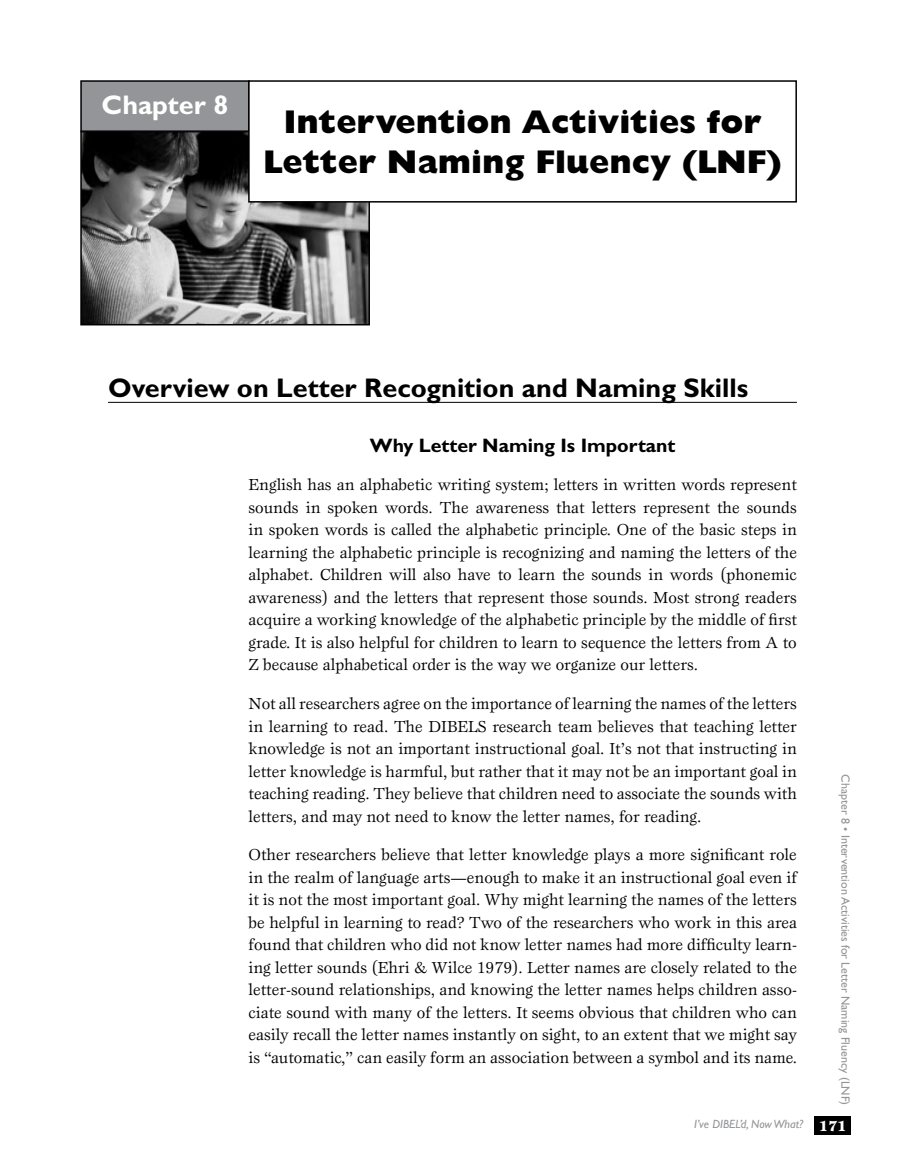
<style>
.page{position:relative;width:905px;height:1175px;background:#fff}
.page>*{position:absolute;margin:0;border:0;box-sizing:border-box;transform-origin:0 0}
.t1{font:800 33px/39.6px "Gill Sans Std";color:#000;text-align:center}
.t2{font:700 27px "Gill Sans Std";color:#000}
.t3{font:700 27px "Gill Sans Std";color:#fff}
.t4{font:700 19.5px "Gill Sans Std";color:#000}
.t5{font:16.5px/22.5px "Esprit Std";color:#000;text-align:justify}
.t6{font:12px "Gill Sans Std";color:#939598}
.t7{font:italic 12px "Gill Sans Std";color:#939598}
.s1{font-family:"Esprit Std";font-weight:900;font-style:normal;font-size:15px;color:#fff}
</style>
<div class="page">
<img style="left:83px;top:134px;width:284px;height:188px">
<div style="left:80px;top:131px;width:290px;height:194px;border:2px solid #000"></div>
<div style="left:81px;top:81px;width:168px;height:50px;background:#939598"></div>
<div style="left:80px;top:80px;width:170px;height:52px;border:2px solid #000"></div>
<div style="left:814px;top:1116px;width:36px;height:18px;background:#000"></div>
<div style="left:249px;top:81px;width:547px;height:121px;background:#fff"></div>
<div style="left:248px;top:80px;width:548px;height:122px;border:2px solid #000"></div>
<hr style="left:108px;top:402px;width:688px;height:1px;background:#000">
<h2 class="t3" style="left:101px;top:89px;width:128px">Chapter 8</h2>
<h1 class="t1" style="left:263px;top:102px;width:520px">Intervention Activities for<br>Letter Naming Fluency (LNF)</h1>
<h2 class="t2" style="left:108px;top:371px;width:641px">Overview on Letter Recognition and Naming Skills</h2>
<p class="t4" style="left:370px;top:433px;width:307px">Why Letter Naming Is Important</p>
<p class="t5" style="left:248px;top:473px;width:550px">English has an alphabetic writing system; letters in written words represent sounds in spoken words. The awareness that letters represent the sounds in spoken words is called the alphabetic principle. One of the basic steps in learning the alphabetic principle is recognizing and naming the letters of the alphabet. Children will also have to learn the sounds in words (phonemic awareness) and the letters that represent those sounds. Most strong readers acquire a working knowledge of the alphabetic principle by the middle of first grade. It is also helpful for children to learn to sequence the letters from A to Z because alphabetical order is the way we organize our letters.</p>
<p class="t5" style="left:248px;top:692px;width:550px">Not all researchers agree on the importance of learning the names of the letters in learning to read. The DIBELS research team believes that teaching letter knowledge is not an important instructional goal. It’s not that instructing in letter knowledge is harmful, but rather that it may not be an important goal in teaching reading. They believe that children need to associate the sounds with letters, and may not need to know the letter names, for reading.</p>
<p class="t5" style="left:248px;top:843px;width:550px">Other researchers believe that letter knowledge plays a more significant role in the realm of language arts—enough to make it an instructional goal even if it is not the most important goal. Why might learning the names of the letters be helpful in learning to read? Two of the researchers who work in this area found that children who did not know letter names had more difficulty learn&shy;ing letter sounds (Ehri &amp; Wilce 1979). Letter names are closely related to the letter-sound relationships, and knowing the letter names helps children asso&shy;ciate sound with many of the letters. It seems obvious that children who can easily recall the letter names instantly on sight, to an extent that we might say is “automatic,” can easily form an association between a symbol and its name.</p>
<p class="t6" style="left:852px;top:774px;width:332px;rotate:90deg">Chapter 8 • Intervention Activities for Letter Naming Fluency (LNF)</p>
<p class="t7" style="left:694px;top:1117px;width:154px">I’ve DIBEL’d, Now What? <span class="s1">171</span></p>
</div>
